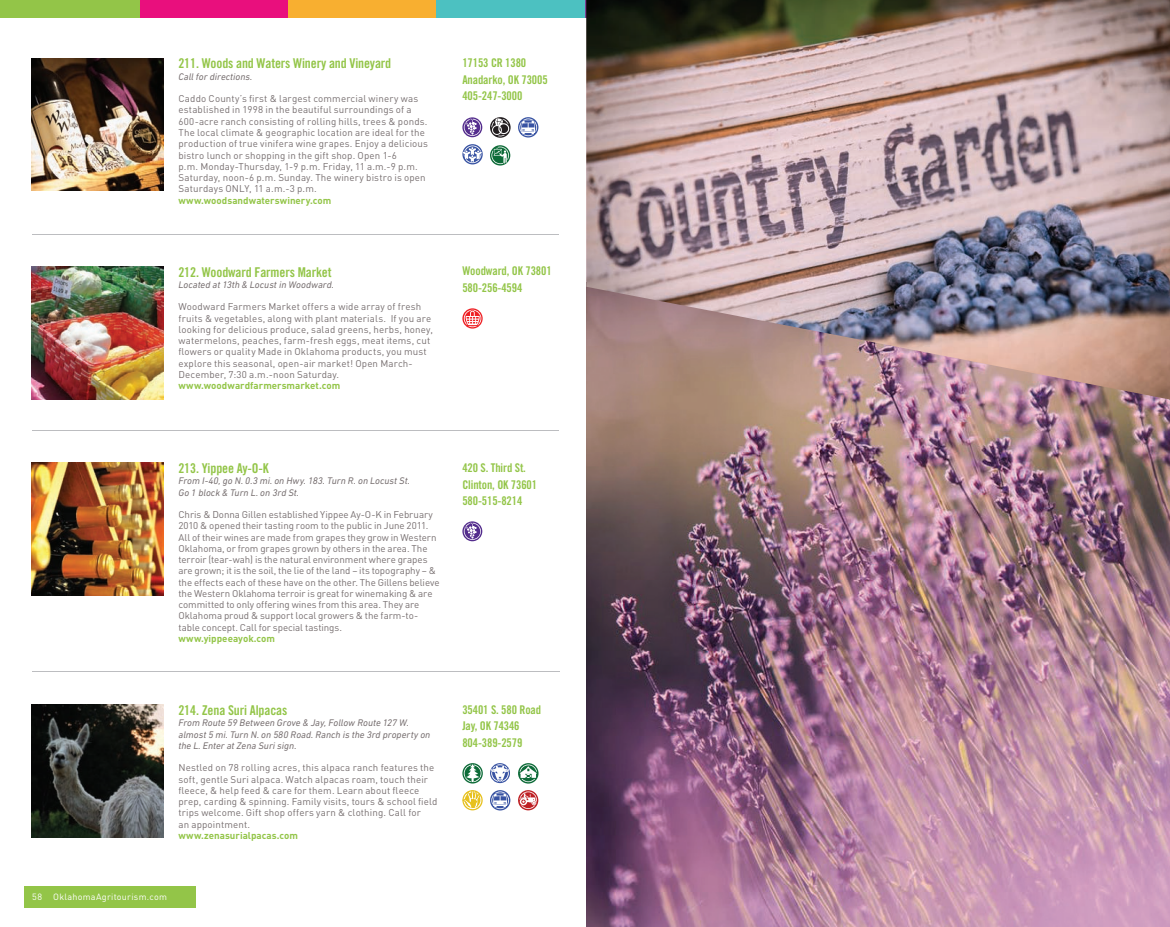
<style>
.page{position:relative;width:1170px;height:927px;background:#fff}
.page>*{position:absolute;margin:0;border:0;box-sizing:border-box;transform-origin:0 0}
.t1{font:13.5px "Trade Gothic Bold Cond Twenty";letter-spacing:-.01em;color:#93c548}
.t2{font:12px/16.5px "Trade Gothic Bold Cond Twenty";letter-spacing:-.01em;color:#93c548}
.t3{font:9.75px/11.2px "DIN";letter-spacing:.01em;color:#776f70}
.t4{font:italic 9.75px/11.2px "DIN Next LT Pro";letter-spacing:.005em;color:#776f70}
.t5{font:700 9.75px "DIN";color:#93c548}
.t6{font:9px "DIN";letter-spacing:.03em;color:#fff}
</style>
<div class="page">
<div style="left:24px;top:886px;width:171px;height:22px;background:#93c548"></div>
<div style="left:0;top:0;width:141px;height:18px;background:#93c548"></div>
<div style="left:140px;top:0;width:149px;height:18px;background:#e90f7d"></div>
<div style="left:288px;top:0;width:150px;height:18px;background:#f8af30"></div>
<div style="left:436px;top:0;width:150px;height:18px;background:#4cc1c1"></div>
<hr style="left:32px;top:234px;width:526px;height:1px;background:#bcbdc0">
<hr style="left:32px;top:430px;width:526px;height:1px;background:#bcbdc0">
<img style="left:32px;top:266px;width:131px;height:133px">
<img style="left:32px;top:463px;width:131px;height:133px">
<svg style="left:462px;top:308px;width:20px;height:21px"></svg>
<svg style="left:464px;top:310px;width:17px;height:17px"></svg>
<svg style="left:518px;top:790px;width:20px;height:20px"></svg>
<svg style="left:519px;top:791px;width:18px;height:18px"></svg>
<img style="left:32px;top:705px;width:131px;height:132px">
<svg style="left:462px;top:790px;width:20px;height:20px"></svg>
<div style="left:464px;top:791px;width:17px;height:18px;border:1px solid #fff;border-radius:50%"></div>
<svg style="left:463px;top:790px;width:17px;height:21px"></svg>
<svg style="left:490px;top:790px;width:20px;height:20px"></svg>
<svg style="left:491px;top:791px;width:18px;height:18px"></svg>
<hr style="left:32px;top:671px;width:527px;height:1px;background:#bcbdc0">
<img style="left:32px;top:58px;width:131px;height:132px">
<svg style="left:518px;top:117px;width:20px;height:20px"></svg>
<svg style="left:519px;top:118px;width:18px;height:18px"></svg>
<svg style="left:462px;top:144px;width:20px;height:20px"></svg>
<svg style="left:463px;top:145px;width:19px;height:18px"></svg>
<svg style="left:490px;top:145px;width:20px;height:21px"></svg>
<svg style="left:491px;top:147px;width:18px;height:17px"></svg>
<svg style="left:462px;top:117px;width:20px;height:20px"></svg>
<svg style="left:464px;top:117px;width:17px;height:19px"></svg>
<svg style="left:462px;top:521px;width:20px;height:20px"></svg>
<svg style="left:464px;top:521px;width:17px;height:19px"></svg>
<svg style="left:490px;top:117px;width:20px;height:21px"></svg>
<svg style="left:491px;top:118px;width:18px;height:18px"></svg>
<svg style="left:462px;top:763px;width:21px;height:20px"></svg>
<svg style="left:464px;top:764px;width:17px;height:18px"></svg>
<svg style="left:490px;top:763px;width:20px;height:20px"></svg>
<svg style="left:518px;top:763px;width:20px;height:20px"></svg>
<svg style="left:519px;top:764px;width:18px;height:18px"></svg>
<img style="left:586px;top:0;width:583px;height:927px">
<svg style="left:1165px;top:0;width:5px;height:6px"></svg>
<svg style="left:1165px;top:922px;width:5px;height:5px"></svg>
<h1 class="t1" style="left:178px;top:55px;width:214px">211. Woods and Waters Winery and Vineyard</h1>
<p class="t4" style="left:178px;top:71px;width:76px">Call for directions.</p>
<p class="t3" style="left:178px;top:93px;width:251px">Caddo County’s first &amp; largest commercial winery was established in 1998 in the beautiful surroundings of a 600-acre ranch consisting of rolling hills, trees &amp; ponds.<br>The local climate &amp; geographic location are ideal for the production of true vinifera wine grapes. Enjoy a delicious bistro lunch or shopping in the gift shop. Open 1-6<br>p.m. Monday-Thursday, 1-9 p.m. Friday, 11 a.m.-9 p.m.<br>Saturday, noon-6 p.m. Sunday. The winery bistro is open Saturdays ONLY, 11 a.m.-3 p.m.</p>
<p class="t5" style="left:178px;top:194px;width:154px">www.woodsandwaterswinery.com</p>
<h1 class="t1" style="left:178px;top:263px;width:155px">212. Woodward Farmers Market</h1>
<p class="t4" style="left:178px;top:279px;width:157px">Located at 13th &amp; Locust in Woodward.</p>
<p class="t3" style="left:178px;top:301px;width:256px">Woodward Farmers Market offers a wide array of fresh fruits &amp; vegetables, along with plant materials. If you are looking for delicious produce, salad greens, herbs, honey, watermelons, peaches, farm-fresh eggs, meat items, cut flowers or quality Made in Oklahoma products, you must explore this seasonal, open-air market! Open March-December, 7:30 a.m.-noon Saturday.</p>
<p class="t5" style="left:178px;top:379px;width:163px">www.woodwardfarmersmarket.com</p>
<p class="t2" style="left:462px;top:55px;width:87px">17153 CR 1380<br>Anadarko, OK 73005<br>405-247-3000</p>
<p class="t2" style="left:462px;top:263px;width:91px">Woodward, OK 73801<br>580-256-4594</p>
<h1 class="t1" style="left:178px;top:460px;width:92px">213. Yippee Ay-O-K</h1>
<p class="t4" style="left:178px;top:475px;width:233px">From I-40, go N. 0.3 mi. on Hwy. 183. Turn R. on Locust St.<br>Go 1 block &amp; Turn L. on 3rd St.</p>
<p class="t3" style="left:178px;top:509px;width:263px">Chris &amp; Donna Gillen established Yippee Ay-O-K in February 2010 &amp; opened their tasting room to the public in June 2011.<br>All of their wines are made from grapes they grow in Western Oklahoma, or from grapes grown by others in the area. The terroir (tear-wah) is the natural environment where grapes are grown; it is the soil, the lie of the land – its topography – &amp; the effects each of these have on the other. The Gillens believe the Western Oklahoma terroir is great for winemaking &amp; are committed to only offering wines from this area. They are Oklahoma proud &amp; support local growers &amp; the farm-to&shy;table concept. Call for special tastings.</p>
<p class="t5" style="left:178px;top:632px;width:98px">www.yippeeayok.com</p>
<p class="t2" style="left:462px;top:459px;width:76px">420 S. Third St.<br>Clinton, OK 73601<br>580-515-8214</p>
<h1 class="t1" style="left:178px;top:702px;width:110px">214. Zena Suri Alpacas</h1>
<p class="t4" style="left:178px;top:717px;width:253px">From Route 59 Between Grove &amp; Jay, Follow Route 127 W. almost 5 mi. Turn N. on 580 Road. Ranch is the 3rd property on the L. Enter at Zena Suri sign.</p>
<p class="t3" style="left:178px;top:762px;width:260px">Nestled on 78 rolling acres, this alpaca ranch features the soft, gentle Suri alpaca. Watch alpacas roam, touch their fleece, &amp; help feed &amp; care for them. Learn about fleece prep, carding &amp; spinning. Family visits, tours &amp; school field trips welcome. Gift shop offers yarn &amp; clothing. Call for<br>an appointment.</p>
<p class="t5" style="left:178px;top:829px;width:121px">www.zenasurialpacas.com</p>
<p class="t6" style="left:32px;top:891px;width:136px">58 OklahomaAgritourism.com</p>
<p class="t2" style="left:462px;top:701px;width:80px">35401 S. 580 Road<br>Jay, OK 74346<br>804-389-2579</p>
</div>
